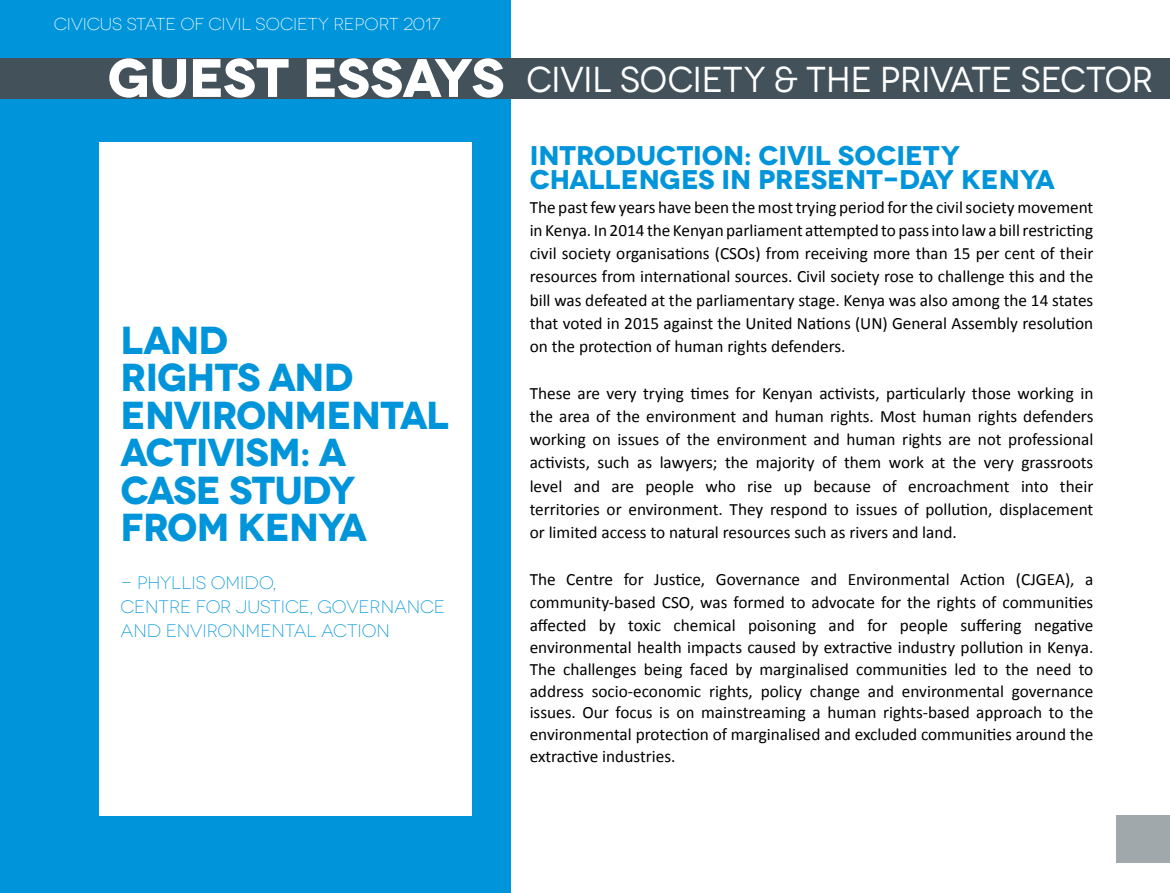
<style>
.page{position:relative;width:1170px;height:893px;background:#fff}
.page>*{position:absolute;margin:0;border:0;box-sizing:border-box;transform-origin:0 0}
.t1{font:700 39px/37.5px "Novecentowide";letter-spacing:-.02em;color:#0095da}
.t2{font:36px "Novecentowide";color:#fff;scale:.93 1}
.t3{font:700 27px/24px "Novecentowide";color:#0095da}
.t4{font:300 18px/24px "Novecentowide";color:#0095da}
.t5{font:17.25px/23.2px "Calibri";color:#000;text-align:justify}
.t6{font:300 17.25px "Novecentowide";letter-spacing:-.005em;color:#fff}
.s1{font-weight:700;font-size:54px}
</style>
<div class="page">
<div style="left:1115px;top:815px;width:54px;height:47px;background:#a1a8ac"></div>
<div style="left:0;top:0;width:510px;height:893px;background:#0095da"></div>
<div style="left:0;top:59px;width:1169px;height:40px;background:#43525a"></div>
<div style="left:99px;top:142px;width:373px;height:673px;background:#fff"></div>
<p class="t6" style="left:54px;top:14px;width:388px">CIVICUS STATE OF CIVIL SOCIETY REPORT 2017</p>
<h2 class="t2" style="left:107px;top:59px;width:1125px"><span class="s1">GUEST ESSAYS</span> CIVIL SOCIETY &amp; THE PRIVATE SECTOR</h2>
<h1 class="t1" style="left:120px;top:322px;width:330px">LAND<br>RIGHTS AND<br>ENVIRONMENTAL<br>ACTIVISM: A<br>CASE STUDY<br>FROM KENYA</h1>
<p class="t4" style="left:120px;top:571px;width:326px">- PHYLLIS OMIDO,<br>CENTRE FOR JUSTICE, GOVERNANCE<br>AND ENVIRONMENTAL ACTION</p>
<h3 class="t3" style="left:529px;top:144px;width:526px">INTRODUCTION: CIVIL SOCIETY<br>CHALLENGES IN PRESENT-DAY KENYA</h3>
<p class="t5" style="left:529px;top:195px;width:565px">The past few years have been the most trying period for the civil society movement in Kenya. In 2014 the Kenyan parliament attempted to pass into law a bill restricting civil society organisations (CSOs) from receiving more than 15 per cent of their resources from international sources. Civil society rose to challenge this and the bill was defeated at the parliamentary stage. Kenya was also among the 14 states that voted in 2015 against the United Nations (UN) General Assembly resolution on the protection of human rights defenders.</p>
<p class="t5" style="left:529px;top:381px;width:565px">These are very trying times for Kenyan activists, particularly those working in the area of the environment and human rights. Most human rights defenders working on issues of the environment and human rights are not professional activists, such as lawyers; the majority of them work at the very grassroots level and are people who rise up because of encroachment into their territories or environment. They respond to issues of pollution, displacement or limited access to natural resources such as rivers and land.</p>
<p class="t5" style="left:529px;top:568px;width:565px;line-height:22.2px">The Centre for Justice, Governance and Environmental Action (CJGEA), a community-based CSO, was formed to advocate for the rights of communities affected by toxic chemical poisoning and for people suffering negative environmental health impacts caused by extractive industry pollution in Kenya.<br>The challenges being faced by marginalised communities led to the need to address socio-economic rights, policy change and environmental governance issues. Our focus is on mainstreaming a human rights-based approach to the environmental protection of marginalised and excluded communities around the extractive industries.</p>
</div>
